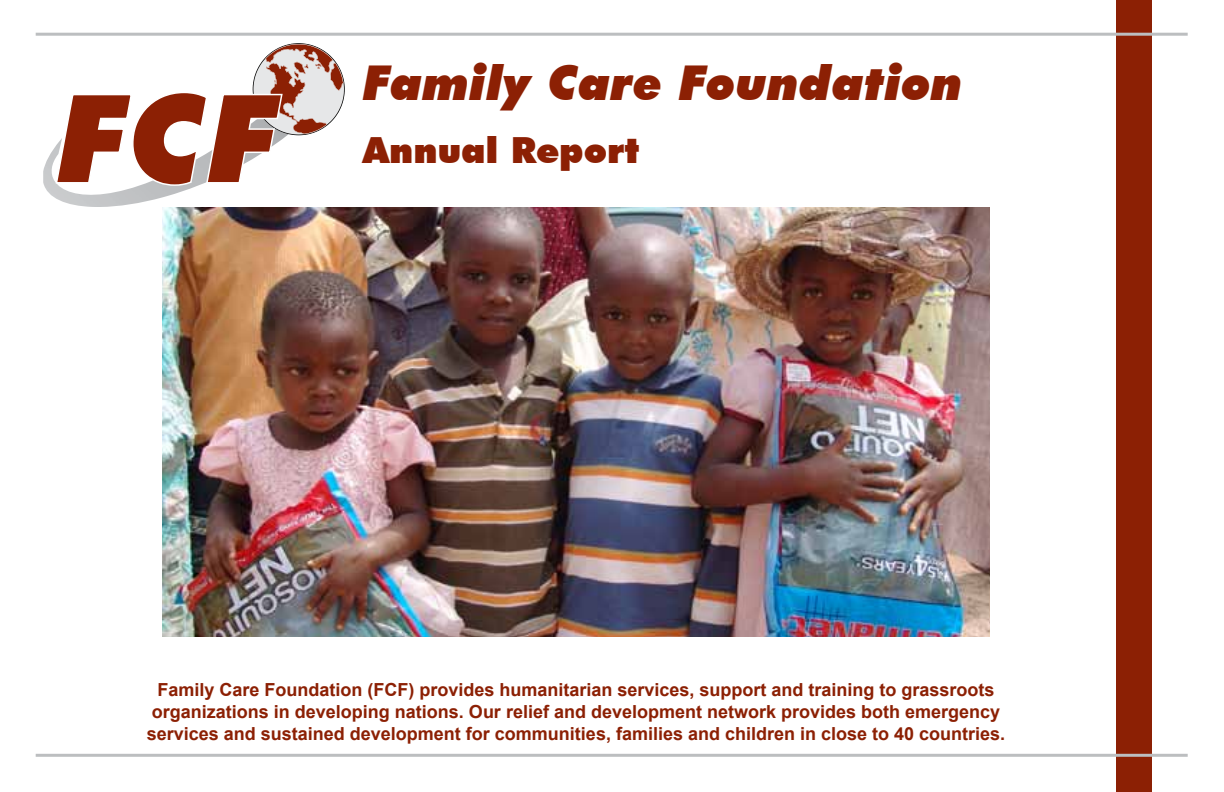
<style>
.page{position:relative;width:1224px;height:792px;background:#fff}
.page>*{position:absolute;margin:0;border:0;box-sizing:border-box;transform-origin:0 0}
.t1{font:italic 900 48px "Futura BT";color:#8c2004}
.t2{font:900 36px "Futura BT";color:#8c2004}
.t3{font:700 18px/22px "Arial";color:#8c2004;text-align:center}
</style>
<div class="page">
<div style="left:1116px;top:0;width:36px;height:792px;background:#8c2004"></div>
<hr style="left:36px;top:33px;width:1152px;height:3px;background:#bcbec0">
<hr style="left:36px;top:754px;width:1152px;height:3px;background:#bcbec0">
<img style="left:43px;top:147px;width:151px;height:60px">
<svg style="left:55px;top:43px;width:290px;height:144px"></svg>
<img style="left:163px;top:207px;width:827px;height:429px">
<h1 class="t1" style="left:363px;top:54px;width:602px">Family Care Foundation</h1>
<h2 class="t2" style="left:363px;top:128px;width:278px">Annual Report</h2>
<p class="t3" style="left:147px;top:679px;width:860px">Family Care Foundation (FCF) provides humanitarian services, support and training to grassroots organizations in developing nations. Our relief and development network provides both emergency services and sustained development for communities, families and children in close to 40 countries.</p>
</div>
